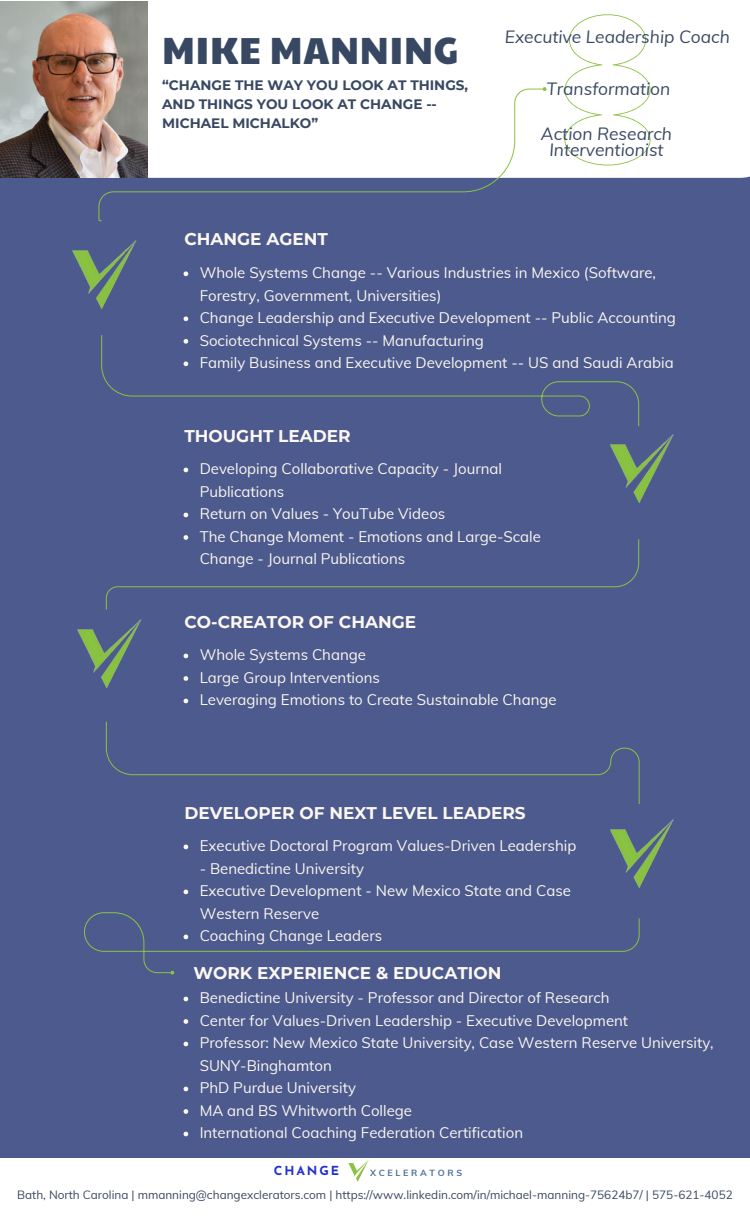
<style>
.page{position:relative;width:750px;height:1219px;background:#4c5a8d}
.page>*{position:absolute;margin:0;border:0;box-sizing:border-box;transform-origin:0 0}
.t1{font:37.12px "Paytone One";letter-spacing:.02em;color:#384862}
.t2{font:italic 17.38px/16px "Muli";color:#384862;text-align:center}
.t3{font:700 17px "Montserrat";color:#fcf7f0}
.t4{font:15px/22.5px "Muli";color:#fcf7f0}
.t5{font:700 13.62px/18.8px "Montserrat";color:#384862}
.t6{font:700 12.5px "Josefin Sans";letter-spacing:.15em;color:#2230d0}
.t7{font:11.75px "Muli";color:#384862}
.t8{font:700 8.88px "Muli";letter-spacing:.3em;color:#4d6d94}
</style>
<div class="page">
<div style="left:0;top:0;width:750px;height:178px;background:#fff"></div>
<svg style="left:101px;top:335px;width:539px;height:82px"></svg>
<svg style="left:112px;top:538px;width:527px;height:50px"></svg>
<svg style="left:106px;top:747px;width:534px;height:42px"></svg>
<div style="left:0;top:1159px;width:750px;height:60px;background:#fff"></div>
<svg style="left:98px;top:88px;width:446px;height:133px"></svg>
<svg style="left:543px;top:87px;width:3px;height:4px"></svg>
<svg style="left:564px;top:14px;width:87px;height:151px;background:#fafcf7"></svg>
<svg style="left:184px;top:844px;width:4px;height:5px"></svg>
<svg style="left:184px;top:889px;width:4px;height:5px"></svg>
<svg style="left:84px;top:912px;width:544px;height:62px"></svg>
<img style="left:77px;top:588px;width:111px;height:163px">
<svg style="left:184px;top:271px;width:4px;height:5px"></svg>
<svg style="left:184px;top:316px;width:4px;height:5px"></svg>
<svg style="left:184px;top:339px;width:4px;height:5px"></svg>
<svg style="left:184px;top:361px;width:4px;height:5px"></svg>
<svg style="left:184px;top:468px;width:4px;height:4px"></svg>
<svg style="left:184px;top:513px;width:4px;height:4px"></svg>
<svg style="left:184px;top:535px;width:4px;height:5px"></svg>
<svg style="left:184px;top:653px;width:4px;height:5px"></svg>
<svg style="left:184px;top:676px;width:4px;height:5px"></svg>
<svg style="left:184px;top:698px;width:4px;height:5px"></svg>
<svg style="left:184px;top:996px;width:4px;height:5px"></svg>
<svg style="left:184px;top:1019px;width:4px;height:5px"></svg>
<svg style="left:184px;top:1041px;width:4px;height:5px"></svg>
<svg style="left:184px;top:1086px;width:4px;height:5px"></svg>
<svg style="left:184px;top:1109px;width:4px;height:5px"></svg>
<svg style="left:184px;top:1131px;width:4px;height:5px"></svg>
<img style="left:558px;top:403px;width:116px;height:162px">
<img style="left:72px;top:221px;width:65px;height:88px">
<img style="left:558px;top:789px;width:116px;height:162px">
<img style="left:0;top:1px;width:147px;height:177px">
<svg style="left:348px;top:1160px;width:21px;height:22px"></svg>
<p class="t1" style="left:162px;top:22px;width:298px">MIKE MANNING</p>
<h3 class="t5" style="left:162px;top:76px;width:307px">“CHANGE THE WAY YOU LOOK AT THINGS,<br>AND THINGS YOU LOOK AT CHANGE --<br>MICHAEL MICHALKO”</h3>
<h2 class="t3" style="left:184px;top:229px;width:145px">CHANGE AGENT</h2>
<p class="t2" style="left:505px;top:29px;width:227px">Executive Leadership Coach</p>
<h2 class="t2" style="left:546px;top:81px;width:125px">Transformation</h2>
<p class="t2" style="left:541px;top:126px;width:133px">Action Research<br>Interventionist</p>
<h4 class="t4" style="left:200px;top:261px;width:458px">Whole Systems Change -- Various Industries in Mexico (Software,<br>Forestry, Government, Universities)</h4>
<h2 class="t4" style="left:200px;top:306px;width:478px">Change Leadership and Executive Development -- Public Accounting</h2>
<p class="t4" style="left:200px;top:329px;width:286px">Sociotechnical Systems -- Manufacturing</p>
<p class="t4" style="left:200px;top:351px;width:476px">Family Business and Executive Development -- US and Saudi Arabia</p>
<p class="t3" style="left:184px;top:425px;width:168px">THOUGHT LEADER</p>
<p class="t4" style="left:200px;top:457px;width:304px">Developing Collaborative Capacity - Journal<br>Publications</p>
<p class="t4" style="left:200px;top:502px;width:247px">Return on Values - YouTube Videos</p>
<p class="t4" style="left:200px;top:525px;width:343px">The Change Moment - Emotions and Large-Scale<br>Change - Journal Publications</p>
<h2 class="t3" style="left:184px;top:612px;width:233px">CO-CREATOR OF CHANGE</h2>
<p class="t4" style="left:200px;top:643px;width:168px">Whole Systems Change</p>
<p class="t4" style="left:200px;top:666px;width:182px">Large Group Interventions</p>
<p class="t4" style="left:200px;top:688px;width:359px">Leveraging Emotions to Create Sustainable Change</p>
<p class="t3" style="left:184px;top:803px;width:343px">DEVELOPER OF NEXT LEVEL LEADERS</p>
<p class="t4" style="left:200px;top:834px;width:378px">Executive Doctoral Program Values-Driven Leadership</p>
<p class="t4" style="left:200px;top:857px;width:166px">- Benedictine University</p>
<h1 class="t4" style="left:200px;top:879px;width:373px">Executive Development - New Mexico State and Case<br>Western Reserve</h1>
<h3 class="t4" style="left:200px;top:924px;width:184px">Coaching Change Leaders</h3>
<p class="t3" style="left:193px;top:962px;width:310px">WORK EXPERIENCE &amp; EDUCATION</p>
<p class="t4" style="left:200px;top:986px;width:412px">Benedictine University - Professor and Director of Research</p>
<p class="t4" style="left:200px;top:1009px;width:430px">Center for Values-Driven Leadership - Executive Development</p>
<p class="t4" style="left:200px;top:1031px;width:516px">Professor: New Mexico State University, Case Western Reserve University,<br>SUNY-Binghamton</p>
<h2 class="t4" style="left:200px;top:1076px;width:158px">PhD Purdue University</h2>
<p class="t4" style="left:200px;top:1099px;width:214px">MA and BS Whitworth College</p>
<p class="t4" style="left:200px;top:1121px;width:325px">International Coaching Federation Certification</p>
<p class="t6" style="left:274px;top:1166px;width:67px">CHANGE</p>
<h6 class="t8" style="left:370px;top:1167px;width:94px">XCELERATORS</h6>
<p class="t7" style="left:17px;top:1187px;width:717px">Bath, North Carolina | mmanning@changexclerators.com | https://www.linkedin.com/in/michael-manning-75624b7/ | 575-621-4052</p>
</div>
